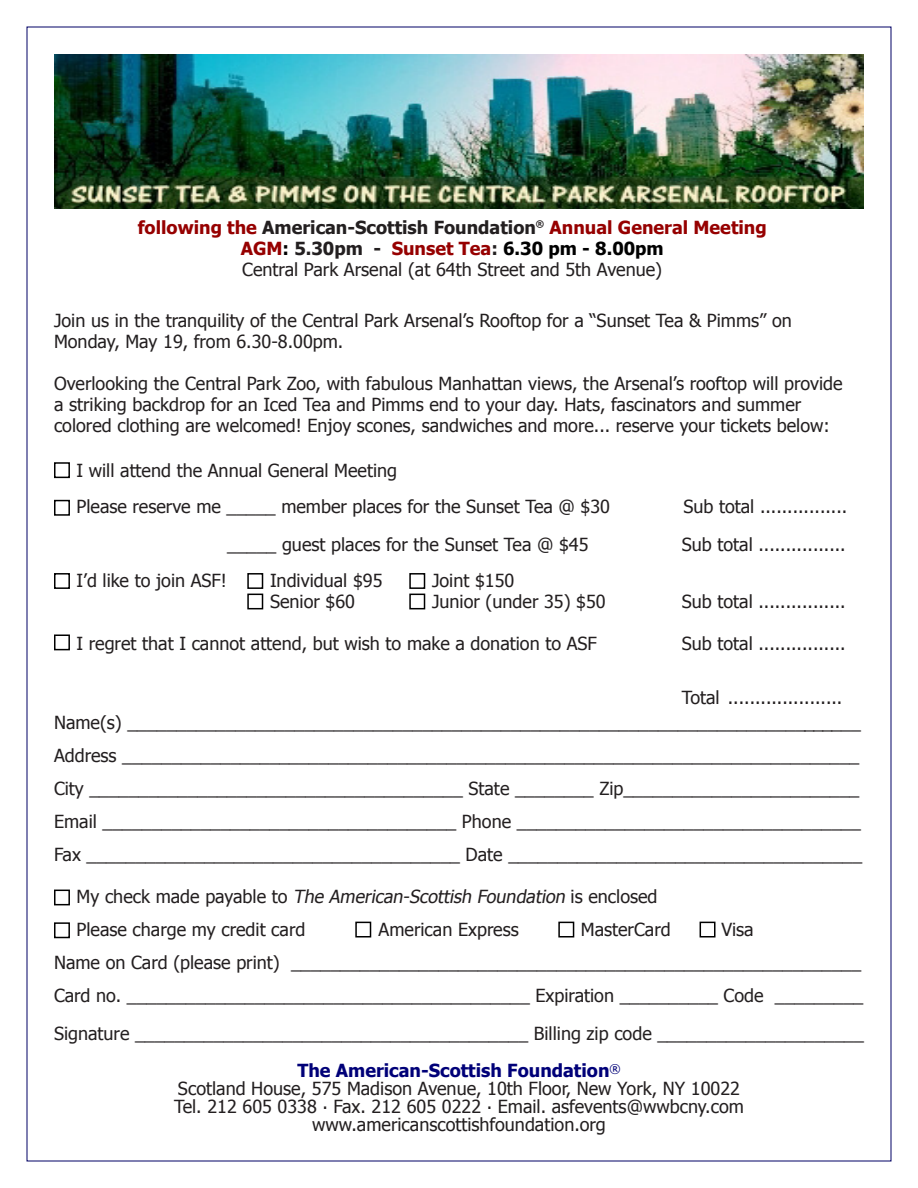
<style>
.page{position:relative;width:918px;height:1188px;background:#fff}
.page>*{position:absolute;margin:0;border:0;box-sizing:border-box;transform-origin:0 0}
.t1{font:18px/21px "Tahoma";color:#231f20}
.t2{font:700 18px/21px "Tahoma";color:#960000;text-align:center}
.t3{font:700 18px "Tahoma";color:#000078}
.s1{color:#231f20}
.s2{color:#000}
.s3{font-weight:400;color:#231f20}
.s4{font-style:italic}
</style>
<div class="page">
<div style="left:355px;top:922px;width:16px;height:16px;border:2px solid #000"></div>
<div style="left:558px;top:922px;width:16px;height:16px;border:2px solid #000"></div>
<div style="left:700px;top:922px;width:16px;height:16px;border:2px solid #000"></div>
<div style="left:247px;top:573px;width:16px;height:16px;border:2px solid #000"></div>
<div style="left:247px;top:594px;width:16px;height:15px;border:2px solid #000"></div>
<div style="left:409px;top:573px;width:16px;height:16px;border:2px solid #000"></div>
<div style="left:409px;top:594px;width:16px;height:15px;border:2px solid #000"></div>
<img style="left:54px;top:54px;width:810px;height:155px">
<div style="left:54px;top:500px;width:16px;height:16px;border:2px solid #000"></div>
<div style="left:54px;top:462px;width:16px;height:16px;border:2px solid #000"></div>
<div style="left:54px;top:573px;width:16px;height:16px;border:2px solid #000"></div>
<div style="left:54px;top:890px;width:16px;height:15px;border:2px solid #000"></div>
<div style="left:54px;top:922px;width:16px;height:16px;border:2px solid #000"></div>
<div style="left:54px;top:634px;width:16px;height:16px;border:2px solid #000"></div>
<p class="t2" style="left:138px;top:216px;width:631px">following the <span class="s1">American-Scottish Foundation</span><sup>®</sup> Annual General Meeting<br>AGM<span class="s2">:</span> <span class="s1">5.30pm -</span> Sunset Tea<span class="s1">:</span> <span class="s2">6.30 pm - 8.00pm<br></span><span class="s3">Central Park Arsenal (at 64th Street and 5th Avenue)</span></p>
<p class="t1" style="left:54px;top:309px;width:739px">Join us in the tranquility of the Central Park Arsenal’s Rooftop for a “Sunset Tea &amp; Pimms” on<br>Monday, May 19, from 6.30-8.00pm.</p>
<p class="t1" style="left:54px;top:372px;width:790px">Overlooking the Central Park Zoo, with fabulous Manhattan views, the Arsenal’s rooftop will provide a striking backdrop for an Iced Tea and Pimms end to your day. Hats, fascinators and summer colored clothing are welcomed! Enjoy scones, sandwiches and more... reserve your tickets below:</p>
<p class="t1" style="left:77px;top:459px;width:322px">I will attend the Annual General Meeting</p>
<p class="t1" style="left:77px;top:495px;width:535px">Please reserve me _____ member places for the Sunset Tea @ $30</p>
<p class="t1" style="left:683px;top:495px;width:165px">Sub total ................</p>
<p class="t1" style="left:227px;top:533px;width:363px">_____ guest places for the Sunset Tea @ $45</p>
<p class="t1" style="left:682px;top:533px;width:165px">Sub total ................</p>
<p class="t1" style="left:76px;top:569px;width:152px">I’d like to join ASF!</p>
<p class="t1" style="left:270px;top:569px;width:114px">Individual $95</p>
<p class="t1" style="left:432px;top:569px;width:84px">Joint $150</p>
<p class="t1" style="left:270px;top:590px;width:87px">Senior $60</p>
<p class="t1" style="left:432px;top:590px;width:175px">Junior (under 35) $50</p>
<p class="t1" style="left:682px;top:590px;width:165px">Sub total ................</p>
<p class="t1" style="left:77px;top:632px;width:522px">I regret that I cannot attend, but wish to make a donation to ASF</p>
<p class="t1" style="left:682px;top:632px;width:165px">Sub total ................</p>
<p class="t1" style="left:682px;top:686px;width:162px">Total .....................</p>
<p class="t1" style="left:54px;top:711px;width:808px">Name(s) ___________________________________________________________________________</p>
<p class="t1" style="left:54px;top:744px;width:807px">Address ___________________________________________________________________________</p>
<p class="t1" style="left:54px;top:777px;width:807px">City ______________________________________ State ________ Zip________________________</p>
<p class="t1" style="left:54px;top:810px;width:808px">Email ____________________________________ Phone ___________________________________</p>
<p class="t1" style="left:54px;top:843px;width:810px">Fax ______________________________________ Date ____________________________________</p>
<p class="t1" style="left:77px;top:885px;width:583px">M y c h e c k m a d e p a ya b l e to <span class="s4">The American-Scottish Foundation</span> i s e n c l o se d</p>
<p class="t1" style="left:77px;top:918px;width:230px">Please charge my credit card</p>
<p class="t1" style="left:379px;top:918px;width:142px">American Express</p>
<p class="t1" style="left:581px;top:918px;width:91px">MasterCard</p>
<p class="t1" style="left:721px;top:918px;width:34px">Visa</p>
<p class="t1" style="left:54px;top:951px;width:809px">Name on Card (please print) __________________________________________________________</p>
<p class="t1" style="left:54px;top:984px;width:811px">Card no. _________________________________________ Expiration __________ Code _________</p>
<p class="t1" style="left:54px;top:1022px;width:811px">Signature ________________________________________ Billing zip code _____________________</p>
<p class="t3" style="left:297px;top:1058px;width:325px">The American-Scottish Foundation<sup>®</sup></p>
<p class="t1" style="left:178px;top:1077px;width:564px">Scotland House, 575 Madison Avenue, 10th Floor, New York, NY 10022</p>
<p class="t1" style="left:174px;top:1097px;width:571px;line-height:18px;text-align:center">Tel. 212 605 0338 . Fax. 212 605 0222 . Email. asfevents@wwbcny.com www.americanscottishfoundation.org</p>
</div>
